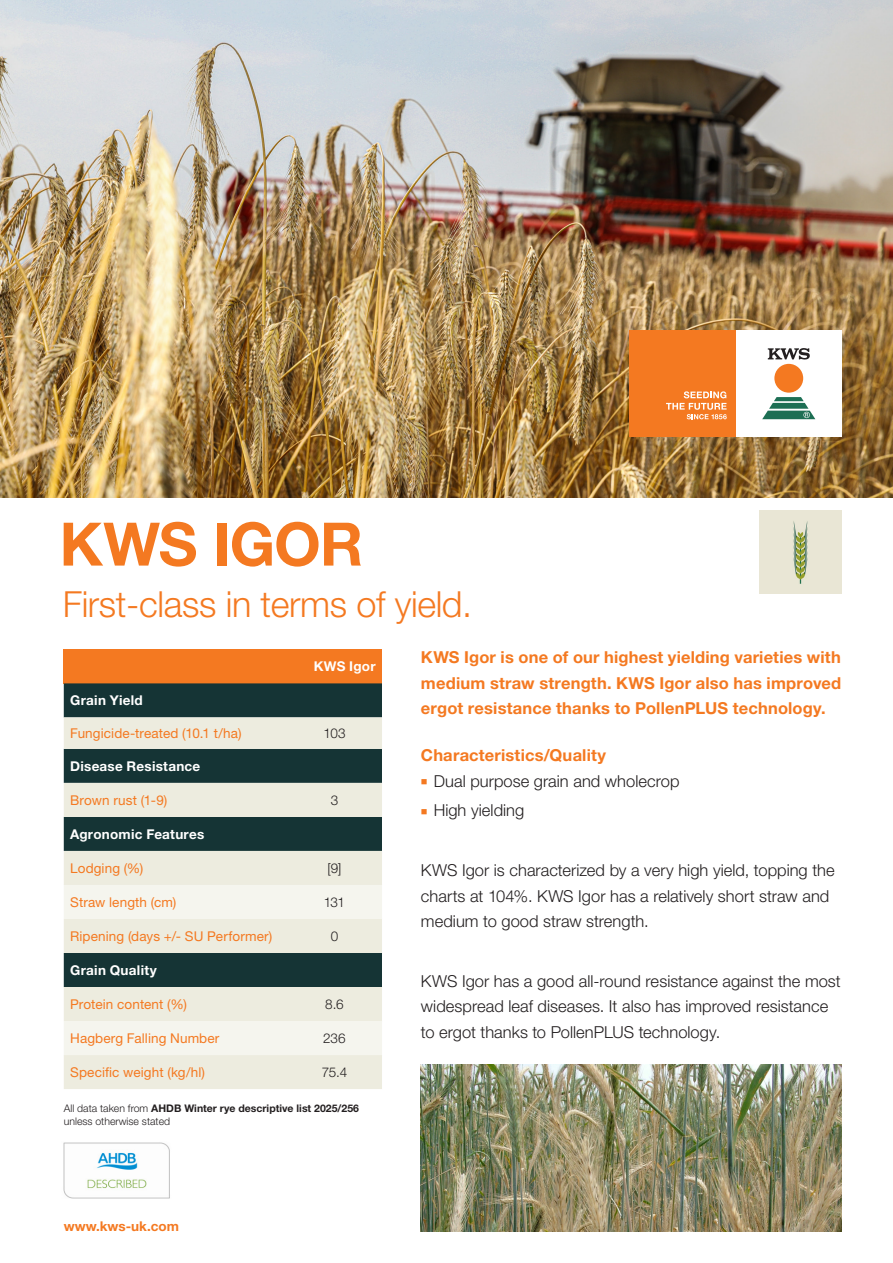
<style>
.page{position:relative;width:893px;height:1263px;background:#fff}
.page>*{position:absolute;margin:0;border:0;box-sizing:border-box;transform-origin:0 0}
.KWS_Variety_Name_Standard_36pt{font:700 60px "Helvetica Neue LT Std";letter-spacing:-.015em;color:#f47921}
.KWS_Headline_24pt{font:300 36px "Helvetica Neue LT Std";letter-spacing:-.01em;color:#f47921}
.Body_11pt{font:300 16.5px/25.5px "Helvetica Neue LT Std";color:#231f20}
.KWS_Copy_Text_9pt{font:700 16.5px/25.5px "Helvetica Neue LT Std";letter-spacing:.01em;color:#f47921;text-align:justify}
.t1{font:13.5px "Helvetica Neue LT Std";letter-spacing:.01em;color:#f47921}
.t2{font:700 13.5px "Helvetica Neue LT Std";letter-spacing:.02em;color:#fff}
.t3{font:300 13.5px "Helvetica Neue LT Std";letter-spacing:-.035em;color:#231f20}
.KWS_Website_9pt{font:700 13.5px "Helvetica Neue LT Std";color:#f47921}
.KWS_Website_9pt-2{font:300 10.5px/12.6px "Helvetica Neue LT Std";color:#231f20}
.s1{color:#f47921}
.s2{font-weight:700}
</style>
<div class="page">
<img style="left:1px;top:0;width:892px;height:497px">
<img style="left:759px;top:510px;width:83px;height:83px">
<div style="left:736px;top:331px;width:106px;height:106px;background:#fff"></div>
<svg style="left:762px;top:397px;width:53px;height:22px"></svg>
<div style="left:774px;top:364px;width:29px;height:29px;background:#f47921;border-radius:50%"></div>
<svg style="left:768px;top:348px;width:42px;height:12px"></svg>
<div style="left:629px;top:331px;width:107px;height:106px;background:#f47921"></div>
<svg style="left:666px;top:391px;width:61px;height:28px"></svg>
<div style="left:64px;top:649px;width:318px;height:34px;background:#f47921"></div>
<div style="left:64px;top:683px;width:318px;height:34px;background:#153435"></div>
<svg style="left:64px;top:717px;width:318px;height:372px;background:#a4aea5"></svg>
<svg style="left:64px;top:885px;width:318px;height:170px;background:#c4cac2"></svg>
<img style="left:63px;top:1142px;width:107px;height:57px">
<img style="left:421px;top:1064px;width:421px;height:167px">
<p class="KWS_Variety_Name_Standard_36pt" style="left:60px;top:507px;width:305px">KWS IGOR</p>
<p class="KWS_Headline_24pt" style="left:63px;top:582px;width:411px">First-class in terms of yield.</p>
<p class="KWS_Copy_Text_9pt" style="left:421px;top:644px;width:422px">KWS Igor is one of our highest yielding varieties with medium straw strength. KWS Igor also has improved ergot resistance thanks to PollenPLUS technology.</p>
<p class="KWS_Copy_Text_9pt" style="left:421px;top:742px;width:187px">Characteristics/Quality</p>
<p class="Body_11pt" style="left:421px;top:768px;width:260px"><span class="s1">■</span> Dual purpose grain and wholecrop</p>
<p class="Body_11pt" style="left:421px;top:797px;width:105px"><span class="s1">■</span> High yielding</p>
<p class="t2" style="left:314px;top:658px;width:63px">KWS Igor</p>
<p class="t2" style="left:70px;top:692px;width:74px">Grain Yield</p>
<p class="t1" style="left:70px;top:725px;width:173px">Fungicide-treated (10.1 t/ha)</p>
<p class="t3" style="left:323px;top:725px;width:23px">103</p>
<p class="t2" style="left:70px;top:757px;width:132px">Disease Resistance</p>
<p class="t1" style="left:70px;top:792px;width:99px">Brown rust (1-9)</p>
<p class="t3" style="left:331px;top:792px;width:9px">3</p>
<p class="t2" style="left:70px;top:825px;width:136px">Agronomic Features</p>
<p class="t1" style="left:70px;top:860px;width:75px">Lodging (%)</p>
<p class="t3" style="left:328px;top:860px;width:15px">[9]</p>
<p class="t1" style="left:70px;top:894px;width:108px">Straw length (cm)</p>
<p class="t3" style="left:324px;top:894px;width:23px">131</p>
<p class="t1" style="left:70px;top:928px;width:204px">Ripening (days +/- SU Performer)</p>
<p class="t3" style="left:331px;top:928px;width:9px">0</p>
<p class="t2" style="left:70px;top:962px;width:88px">Grain Quality</p>
<p class="t1" style="left:70px;top:996px;width:118px">Protein content (%)</p>
<p class="t3" style="left:325px;top:996px;width:20px">8.6</p>
<p class="t1" style="left:70px;top:1030px;width:151px">Hagberg Falling Number</p>
<p class="t3" style="left:323px;top:1030px;width:24px">236</p>
<p class="t1" style="left:70px;top:1064px;width:136px">Specific weight (kg/hl)</p>
<p class="t3" style="left:322px;top:1064px;width:27px">75.4</p>
<p class="Body_11pt" style="left:421px;top:857px;width:415px">KWS Igor is characterized by a very high yield, topping the charts at 104%. KWS Igor has a relatively short straw and medium to good straw strength.</p>
<p class="Body_11pt" style="left:421px;top:967px;width:421px">KWS Igor has a good all-round resistance against the most widespread leaf diseases. It also has improved resistance to ergot thanks to PollenPLUS technology.</p>
<p class="KWS_Website_9pt-2" style="left:64px;top:1102px;width:297px">All data taken from <span class="s2">AHDB Winter rye descriptive list 2025/256 </span>unless otherwise stated</p>
<p class="KWS_Website_9pt" style="left:64px;top:1218px;width:117px">www.kws-uk.com</p>
</div>
